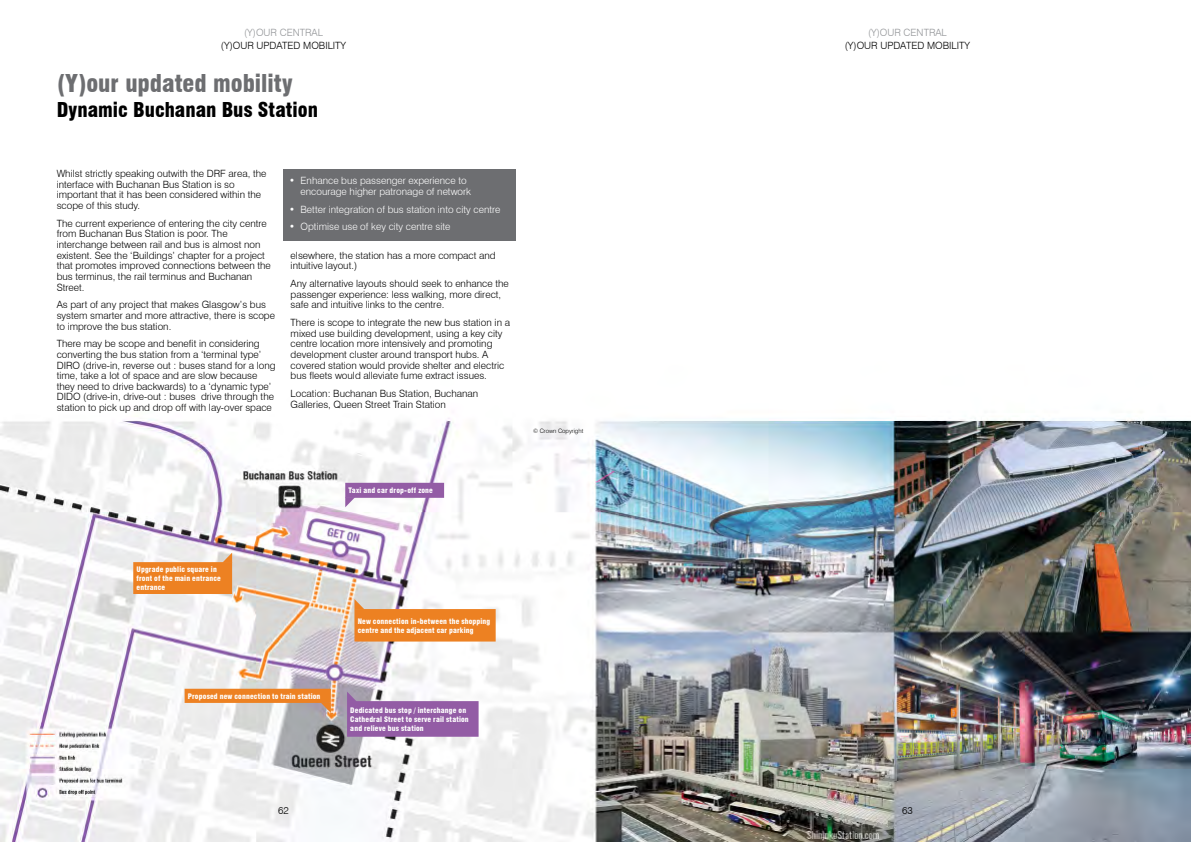
<style>
.page{position:relative;width:1191px;height:842px;background:#fff}
.page>*{position:absolute;margin:0;border:0;box-sizing:border-box;transform-origin:0 0}
.t1{font:900 condensed 24px "Swiss 721 BT";color:#6d6e71}
.t2{font:900 condensed 20px "Swiss 721 BT";color:#000}
.t3{font:300 10px/10.6px "Swiss 721 BT";color:#000}
.t4{font:300 10px/10.6px "Swiss 721 BT";color:#fff}
.t5{font:300 10px "Swiss 721 BT";color:#939598}
.t6{font:900 condensed 7.4px/8.9px "Swiss 721 BT";letter-spacing:.02em;color:#fff}
.t7{font:300 6px "Swiss 721 BT";color:#000}
</style>
<div class="page">
<img style="left:0;top:240px;width:1191px;height:602px">
<div style="left:283px;top:169px;width:233px;height:71px;background:#6d6e71"></div>
<svg style="left:347px;top:692px;width:131px;height:45px"></svg>
<svg style="left:345px;top:483px;width:99px;height:24px"></svg>
<svg style="left:133px;top:553px;width:99px;height:41px"></svg>
<svg style="left:354px;top:599px;width:141px;height:42px"></svg>
<svg style="left:185px;top:689px;width:146px;height:24px"></svg>
<p class="t5" style="left:244px;top:26px;width:80px">(Y)OUR CENTRAL</p>
<p class="t3" style="left:221px;top:40px;width:127px">(Y)OUR UPDATED MOBILITY</p>
<h1 class="t1" style="left:57px;top:69px;width:237px">(Y)our updated mobility</h1>
<h2 class="t2" style="left:57px;top:98px;width:263px">Dynamic Buchanan Bus Station</h2>
<p class="t3" style="left:57px;top:168px;width:211px">Whilst strictly speaking outwith the DRF area, the interface with Buchanan Bus Station is so important that it has been considered within the scope of this study.</p>
<p class="t3" style="left:57px;top:218px;width:216px">The current experience of entering the city centre from Buchanan Bus Station is poor. The interchange between rail and bus is almost non existent. See the ‘Buildings’ chapter for a project that promotes improved connections between the bus terminus, the rail terminus and Buchanan Street.</p>
<p class="t3" style="left:57px;top:299px;width:220px">As part of any project that makes Glasgow’s bus system smarter and more attractive, there is scope to improve the bus station.</p>
<p class="t3" style="left:57px;top:338px;width:220px">There may be scope and benefit in considering converting the bus station from a ‘terminal type’ DIRO (drive-in, reverse out : buses stand for a long time, take a lot of space and are slow because they need to drive backwards) to a ‘dynamic type’ DIDO (drive-in, drive-out : buses drive through the station to pick up and drop off with lay-over space</p>
<p class="t4" style="left:300px;top:175px;width:172px;text-indent:-11px">• Enhance bus passenger experience to encourage higher patronage of network</p>
<p class="t4" style="left:289px;top:204px;width:213px">• Better integration of bus station into city centre</p>
<p class="t4" style="left:289px;top:221px;width:163px">• Optimise use of key city centre site</p>
<p class="t3" style="left:291px;top:250px;width:206px">elsewhere, the station has a more compact and intuitive layout.)</p>
<p class="t3" style="left:291px;top:278px;width:220px">Any alternative layouts should seek to enhance the passenger experience: less walking, more direct, safe and intuitive links to the centre.</p>
<p class="t3" style="left:291px;top:317px;width:221px">There is scope to integrate the new bus station in a mixed use building development, using a key city centre location more intensively and promoting development cluster around transport hubs. A covered station would provide shelter and electric bus fleets would alleviate fume extract issues.</p>
<p class="t3" style="left:291px;top:388px;width:189px">Location: Buchanan Bus Station, Buchanan<br>Galleries, Queen Street Train Station</p>
<p class="t6" style="left:348px;top:486px;width:86px">Taxi and car drop-off zone</p>
<p class="t7" style="left:533px;top:427px;width:52px">© Crown Copyright</p>
<p class="t6" style="left:136px;top:565px;width:86px">Upgrade public square in front of the main entrance entrance</p>
<p class="t6" style="left:188px;top:691px;width:134px">Proposed new connection to train station</p>
<p class="t6" style="left:358px;top:616px;width:134px">New connection in-between the shopping centre and the adjacent car parking</p>
<p class="t6" style="left:350px;top:706px;width:120px">Dedicated bus stop / interchange on<br>Cathedral Street to serve rail station and relieve bus station</p>
<p class="t5" style="left:868px;top:26px;width:80px">(Y)OUR CENTRAL</p>
<p class="t3" style="left:844px;top:40px;width:127px">(Y)OUR UPDATED MOBILITY</p>
<p class="t3" style="left:278px;top:805px;width:12px">62</p>
<p class="t3" style="left:902px;top:805px;width:12px">63</p>
</div>
